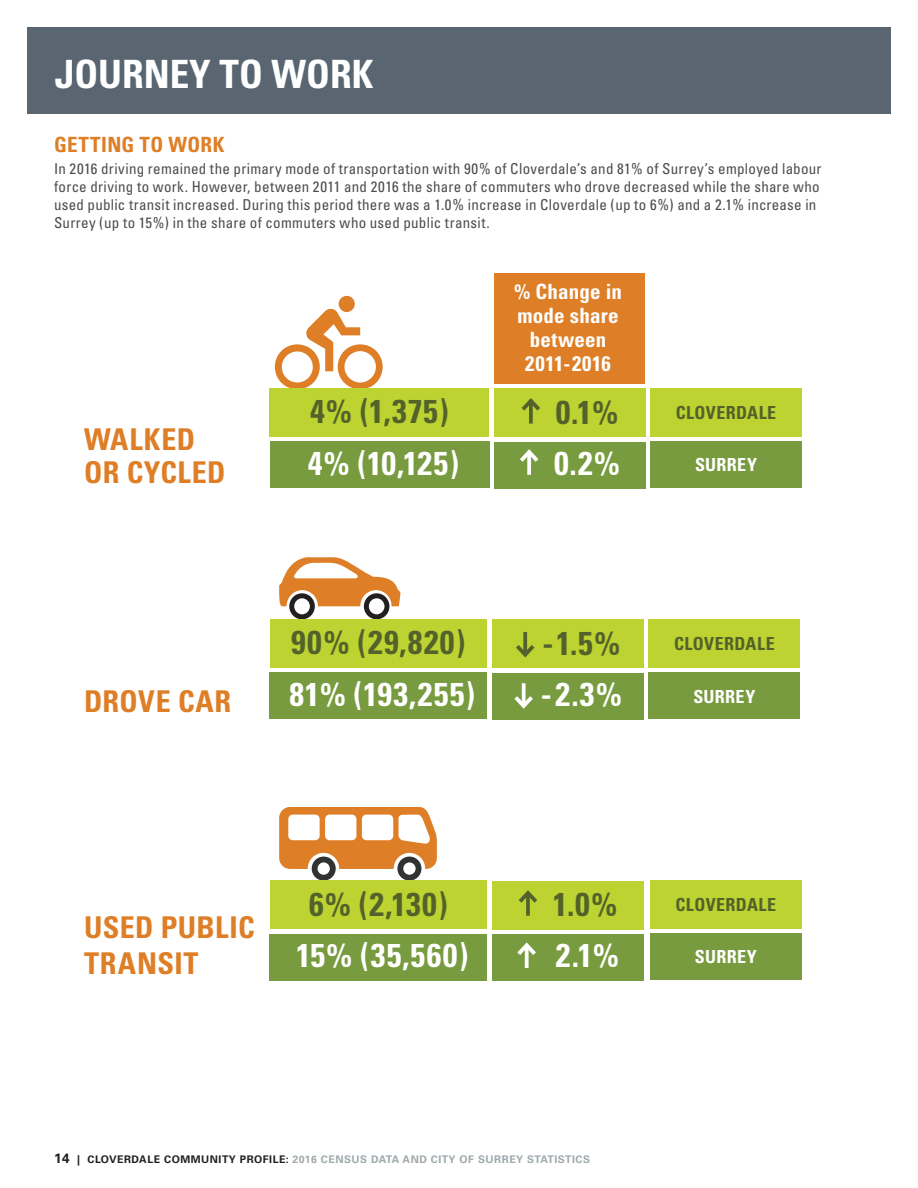
<style>
.page{position:relative;width:918px;height:1188px;background:#fff}
.page>*{position:absolute;margin:0;border:0;box-sizing:border-box;transform-origin:0 0}
.t1{font:700 condensed 39px "Univers";color:#fff}
.t2{font:700 condensed 33px "Univers";letter-spacing:.04em;color:#fff}
.t3{font:700 condensed 33px "Univers";letter-spacing:.04em;color:#53622a}
.t4{font:700 condensed 30px/33px "Univers";letter-spacing:.015em;color:#de7e26}
.t5{font:700 condensed 21px/24px "Univers";letter-spacing:.01em;color:#fff;text-align:center}
.t6{font:700 condensed 21px "Univers";letter-spacing:.02em;color:#de7e26}
.t7{font:700 condensed 18px "Univers";letter-spacing:.02em;color:#53622a}
.t8{font:700 condensed 18px "Univers";letter-spacing:.02em;color:#fff}
.t9{font:condensed 15px/18px "Univers";letter-spacing:.02em;color:#4b4c4d}
.t10{font:700 10.5px "Univers";letter-spacing:.05em;color:#9fa8ac}
.s1{font-size:13.5px;color:#231f20}
.s2{color:#231f20}
</style>
<div class="page">
<div style="left:27px;top:27px;width:864px;height:86px;background:#596671"></div>
<div style="left:494px;top:389px;width:151px;height:48px;background:#bdd331"></div>
<svg style="left:529px;top:415px;width:4px;height:9px"></svg>
<svg style="left:521px;top:398px;width:19px;height:17px"></svg>
<div style="left:494px;top:442px;width:152px;height:46px;background:#779b3e"></div>
<svg style="left:527px;top:466px;width:4px;height:9px"></svg>
<svg style="left:520px;top:449px;width:19px;height:17px"></svg>
<div style="left:492px;top:620px;width:152px;height:48px;background:#bdd331"></div>
<svg style="left:523px;top:632px;width:4px;height:9px"></svg>
<svg style="left:516px;top:641px;width:19px;height:17px"></svg>
<div style="left:492px;top:673px;width:152px;height:46px;background:#779b3e"></div>
<svg style="left:522px;top:683px;width:4px;height:9px"></svg>
<svg style="left:514px;top:692px;width:19px;height:17px"></svg>
<div style="left:492px;top:881px;width:152px;height:48px;background:#bdd331"></div>
<svg style="left:526px;top:907px;width:4px;height:9px"></svg>
<svg style="left:518px;top:890px;width:19px;height:17px"></svg>
<div style="left:492px;top:934px;width:152px;height:46px;background:#779b3e"></div>
<svg style="left:525px;top:959px;width:4px;height:9px"></svg>
<svg style="left:517px;top:942px;width:19px;height:17px"></svg>
<svg style="left:275px;top:296px;width:108px;height:93px"></svg>
<div style="left:282px;top:351px;width:31px;height:31px;background:#fff;border-radius:50%"></div>
<svg style="left:279px;top:557px;width:122px;height:62px"></svg>
<svg style="left:279px;top:807px;width:158px;height:74px"></svg>
<div style="left:270px;top:389px;width:219px;height:48px;background:#bdd331"></div>
<div style="left:270px;top:442px;width:219px;height:46px;background:#779b3e"></div>
<div style="left:270px;top:620px;width:217px;height:48px;background:#bdd331"></div>
<div style="left:270px;top:673px;width:217px;height:46px;background:#779b3e"></div>
<div style="left:270px;top:881px;width:217px;height:48px;background:#bdd331"></div>
<div style="left:270px;top:934px;width:217px;height:46px;background:#779b3e"></div>
<div style="left:650px;top:388px;width:152px;height:48px;background:#bdd331"></div>
<div style="left:650px;top:441px;width:152px;height:47px;background:#779b3e"></div>
<div style="left:649px;top:619px;width:151px;height:49px;background:#bdd331"></div>
<div style="left:649px;top:672px;width:151px;height:47px;background:#779b3e"></div>
<div style="left:650px;top:880px;width:152px;height:48px;background:#bdd331"></div>
<div style="left:650px;top:933px;width:152px;height:47px;background:#779b3e"></div>
<div style="left:494px;top:273px;width:151px;height:110px;background:#de7e26"></div>
<h1 class="t1" style="left:55px;top:50px;width:320px">JOURNEY TO WORK</h1>
<h3 class="t6" style="left:54px;top:131px;width:172px">GETTING TO WORK</h3>
<p class="t9" style="left:54px;top:159px;width:769px">In 2016 driving remained the primary mode of transportation with 90% of Cloverdale’s and 81% of Surrey’s employed labour force driving to work. However, between 2011 and 2016 the share of commuters who drove decreased while the share who used public transit increased. During this period there was a 1.0% increase in Cloverdale (up to 6%) and a 2.1% increase in Surrey (up to 15%) in the share of commuters who used public transit.</p>
<h3 class="t4" style="left:84px;top:423px;width:143px">WALKED<br>OR CYCLED</h3>
<h3 class="t4" style="left:84px;top:684px;width:149px">DROVE CAR</h3>
<h2 class="t3" style="left:310px;top:391px;width:140px">4% (1,375)</h2>
<h2 class="t2" style="left:308px;top:443px;width:153px">4% (10,125)</h2>
<h3 class="t5" style="left:514px;top:280px;width:110px">% Change in mode share between<br>2011-2016</h3>
<h2 class="t3" style="left:556px;top:392px;width:64px">0.1%</h2>
<h2 class="t2" style="left:554px;top:443px;width:67px">0.2%</h2>
<p class="t7" style="left:676px;top:401px;width:102px">CLOVERDALE</p>
<p class="t8" style="left:695px;top:454px;width:64px">SURREY</p>
<h2 class="t3" style="left:291px;top:622px;width:176px">90% (29,820)</h2>
<h2 class="t2" style="left:289px;top:674px;width:187px">81% (193,255)</h2>
<h2 class="t3" style="left:543px;top:623px;width:79px">-1.5%</h2>
<h2 class="t2" style="left:541px;top:674px;width:82px">-2.3%</h2>
<p class="t7" style="left:674px;top:633px;width:102px">CLOVERDALE</p>
<p class="t8" style="left:693px;top:685px;width:64px">SURREY</p>
<h3 class="t4" style="left:84px;top:910px;width:172px;line-height:36px">USED PUBLIC<br>TRANSIT</h3>
<h2 class="t3" style="left:309px;top:884px;width:140px">6% (2,130)</h2>
<h2 class="t2" style="left:296px;top:935px;width:174px">15% (35,560)</h2>
<h2 class="t3" style="left:553px;top:884px;width:66px">1.0%</h2>
<h2 class="t2" style="left:556px;top:935px;width:64px">2.1%</h2>
<p class="t7" style="left:676px;top:893px;width:102px">CLOVERDALE</p>
<p class="t8" style="left:695px;top:946px;width:64px">SURREY</p>
<p class="t10" style="left:54px;top:1153px;width:538px"><span class="s1">14</span> <span class="s2">| CLOVERDALE COMMUNITY PROFILE:</span> 2016 CENSUS DATA AND CITY OF SURREY STATISTICS</p>
</div>
